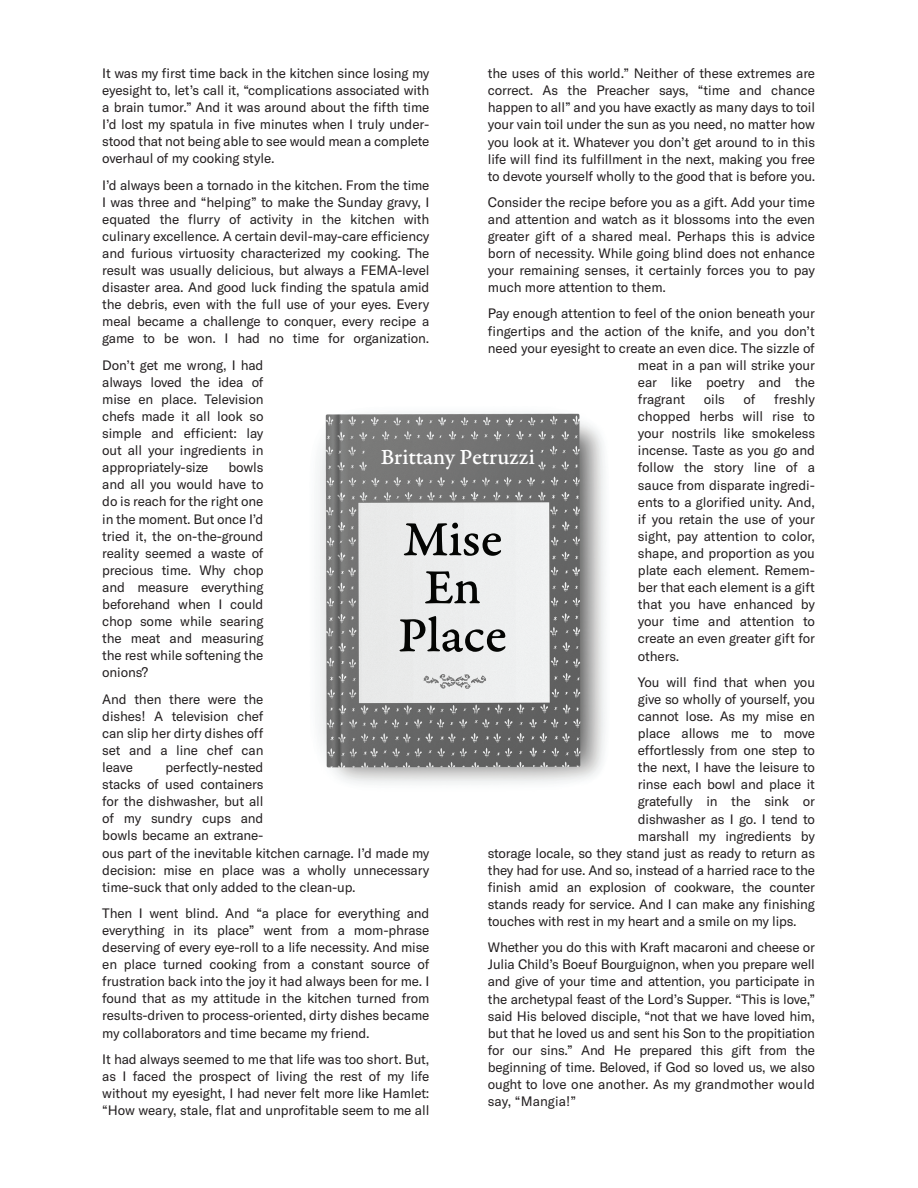
<style>
.page{position:relative;width:918px;height:1188px;background:#fff}
.page>*{position:absolute;margin:0;border:0;box-sizing:border-box;transform-origin:0 0}
.t1{font:51.9px/48px "Garamond Premr Pro Med Capt";letter-spacing:-.01em;color:#040503;text-align:center}
.t2{font:22.95px "Garamond Premr Pro Med Capt";letter-spacing:-.01em;color:#fff}
.t3{font:13.5px/17.1px "GT America";letter-spacing:-.01em;color:#231f20;text-align:justify}
</style>
<div class="page">
<img style="left:318px;top:413px;width:287px;height:371px">
<p class="t3" style="left:102px;top:65px;width:329px">It was my first time back in the kitchen since losing my eyesight to, let’s call it, “complications associated with a brain tumor.” And it was around about the fifth time I’d lost my spatula in five minutes when I truly under&shy;stood that not being able to see would mean a complete overhaul of my cooking style.</p>
<p class="t3" style="left:102px;top:176px;width:329px">I’d always been a tornado in the kitchen. From the time I was three and “helping” to make the Sunday gravy, I equated the flurry of activity in the kitchen with culinary excellence. A certain devil-may-care efficiency and furious virtuosity characterized my cooking. The result was usually delicious, but always a FEMA-level disaster area. And good luck finding the spatula amid the debris, even with the full use of your eyes. Every meal became a challenge to conquer, every recipe a game to be won. I had no time for organization.</p>
<p class="t3" style="left:102px;top:356px;width:163px">Don’t get me wrong, I had always loved the idea of mise en place. Television chefs made it all look so simple and efficient: lay out all your ingredients in appropriately-size</p>
<p class="t3" style="left:488px;top:65px;width:329px">the uses of this world.” Neither of these extremes are correct. As the Preacher says, “time and chance happen to all” and you have exactly as many days to toil your vain toil under the sun as you need, no matter how you look at it. Whatever you don’t get around to in this life will find its fulfillment in the next, making you free to devote yourself wholly to the good that is before you.</p>
<p class="t3" style="left:488px;top:194px;width:329px">Consider the recipe before you as a gift. Add your time and attention and watch as it blossoms into the even greater gift of a shared meal. Perhaps this is advice born of necessity. While going blind does not enhance your remaining senses, it certainly forces you to pay much more attention to them.</p>
<p class="t3" style="left:488px;top:305px;width:329px">Pay enough attention to feel of the onion beneath your</p>
<p class="t3" style="left:488px;top:322px;width:329px">fingertips and the action of the knife, and you don’t</p>
<p class="t3" style="left:488px;top:339px;width:329px">need your eyesight to create an even dice. The sizzle of</p>
<p class="t3" style="left:638px;top:357px;width:179px">meat in a pan will strike your</p>
<p class="t3" style="left:638px;top:374px;width:179px">ear like poetry and the</p>
<p class="t3" style="left:638px;top:391px;width:49px">fragrant</p>
<p class="t3" style="left:704px;top:391px;width:23px">oils</p>
<p class="t3" style="left:744px;top:391px;width:13px">of</p>
<p class="t3" style="left:638px;top:391px;width:179px;text-indent:136px">freshly chopped herbs will rise to your nostrils like smokeless incense. Taste as you go and follow the story line of a sauce from disparate ingredi&shy;ents to a glorified unity. And, if you retain the use of your sight, pay attention to color, shape, and proportion as you plate each element. Remem&shy;ber that each element is a gift that you have enhanced by your time and attention to create an even greater gift for others.</p>
<p class="t3" style="left:638px;top:673px;width:179px">You will find that when you</p>
<p class="t3" style="left:638px;top:690px;width:179px">give so wholly of yourself, you</p>
<p class="t3" style="left:638px;top:708px;width:179px">cannot lose. As my mise en</p>
<p class="t3" style="left:638px;top:725px;width:179px">place allows me to move</p>
<p class="t3" style="left:638px;top:742px;width:179px">effortlessly from one step to</p>
<p class="t3" style="left:638px;top:759px;width:179px">the next, I have the leisure to</p>
<p class="t3" style="left:638px;top:776px;width:179px">rinse each bowl and place it</p>
<p class="t3" style="left:638px;top:793px;width:179px">gratefully in the sink or</p>
<p class="t3" style="left:638px;top:810px;width:179px">dishwasher as I go. I tend to</p>
<p class="t3" style="left:638px;top:827px;width:179px">marshall my ingredients by</p>
<p class="t3" style="left:488px;top:844px;width:329px">storage locale, so they stand just as ready to return as</p>
<p class="t3" style="left:488px;top:862px;width:329px">they had for use. And so, instead of a harried race to the</p>
<p class="t3" style="left:488px;top:879px;width:329px">finish amid an explosion of cookware, the counter</p>
<p class="t3" style="left:488px;top:896px;width:329px">stands ready for service. And I can make any finishing</p>
<p class="t3" style="left:488px;top:913px;width:310px">touches with rest in my heart and a smile on my lips.</p>
<p class="t3" style="left:488px;top:939px;width:329px">Whether you do this with Kraft macaroni and cheese or Julia Child’s Boeuf Bourguignon, when you prepare well and give of your time and attention, you participate in the archetypal feast of the Lord’s Supper. “This is love,” said His beloved disciple, “not that we have loved him, but that he loved us and sent his Son to the propitiation for our sins.” And He prepared this gift from the beginning of time. Beloved, if God so loved us, we also ought to love one another. As my grandmother would say, “Mangia!”</p>
<h2 class="t2" style="left:381px;top:443px;width:156px">Brittany Petruzzi</h2>
<p class="t3" style="left:102px;top:459px;width:163px;text-indent:126px">bowls and all you would have to do is reach for the right one in the moment. But once I’d tried it, the on-the-ground reality seemed a waste of precious time. Why chop and measure everything beforehand when I could chop some while searing the meat and measuring the rest while softening the onions?</p>
<p class="t3" style="left:102px;top:690px;width:163px">And then there were the dishes! A television chef can slip her dirty dishes off set and a line chef can leave</p>
<h1 class="t1" style="left:398px;top:516px;width:111px">Mise<br>En<br>Place</h1>
<p class="t3" style="left:102px;top:759px;width:329px;text-align:left;text-indent:63px">perfectly-nested<br>stacks of used containers<br>for the dishwasher, but all<br>of my sundry cups and<br>bowls became an extrane-<br>ous part of the inevitable kitchen carnage. I’d made my decision: mise en place was a wholly unnecessary time-suck that only added to the clean-up.</p>
<p class="t3" style="left:102px;top:905px;width:329px">Then I went blind. And “a place for everything and everything in its place” went from a mom-phrase deserving of every eye-roll to a life necessity. And mise en place turned cooking from a constant source of frustration back into the joy it had always been for me. I found that as my attitude in the kitchen turned from results-driven to process-oriented, dirty dishes became my collaborators and time became my friend.</p>
<p class="t3" style="left:102px;top:1050px;width:329px">It had always seemed to me that life was too short. But, as I faced the prospect of living the rest of my life without my eyesight, I had never felt more like Hamlet: “How weary, stale, flat and unprofitable seem to me all</p>
</div>
